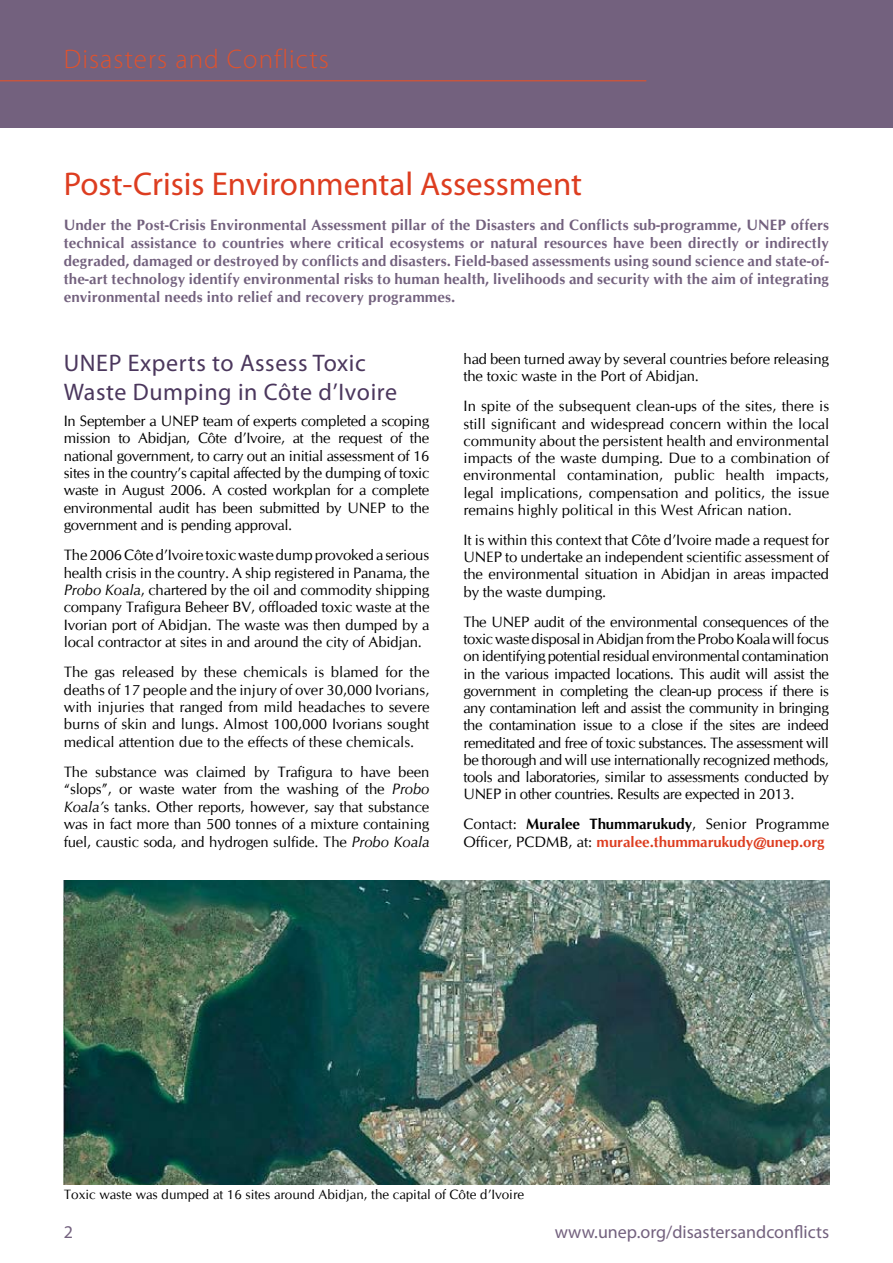
<style>
.page{position:relative;width:893px;height:1263px;background:#fff}
.page>*{position:absolute;margin:0;border:0;box-sizing:border-box;transform-origin:0 0}
.t1{font:33px "Myriad Pro";color:#dd3d20}
.t2{font:300 27px "Myriad Pro";letter-spacing:.04em;color:#e0522d}
.t3{font:24px/29px "Myriad Pro";letter-spacing:.025em;color:#4b375d}
.t4{font:18px "Myriad Pro";color:#73617e}
.t5{font:15px/17.2px "CG Omega";letter-spacing:-.01em;color:#000;text-align:justify}
.t6{font:700 15px/18px "CG Omega";letter-spacing:.01em;color:#73617e;text-align:justify}
.t7{font:13.5px "CG Omega";color:#000}
.s1{font-style:italic}
.s2{font-weight:700}
.s3{font-weight:700;color:#dd3d20}
</style>
<div class="page">
<div style="left:0;top:0;width:893px;height:128px;background:#73617e"></div>
<hr style="left:0;top:80px;width:646px;height:1px;background:#e0522d">
<img style="left:64px;top:881px;width:765px;height:304px">
<h2 class="t2" style="left:64px;top:44px;width:267px">Disasters and Conflicts</h2>
<h1 class="t1" style="left:64px;top:166px;width:520px">Post-Crisis Environmental Assessment</h1>
<p class="t6" style="left:64px;top:216px;width:767px">Under the Post-Crisis Environmental Assessment pillar of the Disasters and Conflicts sub-programme, UNEP offers technical assistance to countries where critical ecosystems or natural resources have been directly or indirectly degraded, damaged or destroyed by conflicts and disasters. Field-based assessments using sound science and state-of&shy;the-art technology identify environmental risks to human health, livelihoods and security with the aim of integrating environmental needs into relief and recovery programmes.</p>
<h3 class="t3" style="left:64px;top:349px;width:335px">UNEP Experts to Assess Toxic<br>Waste Dumping in Côte d’Ivoire</h3>
<p class="t5" style="left:64px;top:412px;width:367px">In September a UNEP team of experts completed a scoping mission to Abidjan, Côte d’Ivoire, at the request of the national government, to carry out an initial assessment of 16 sites in the country’s capital affected by the dumping of toxic waste in August 2006. A costed workplan for a complete environmental audit has been submitted by UNEP to the government and is pending approval.</p>
<p class="t5" style="left:64px;top:546px;width:367px">The 2006 Côte d’Ivoire toxic waste dump provoked a serious health crisis in the country. A ship registered in Panama, the <span class="s1">Probo Koala</span>, chartered by the oil and commodity shipping company Trafigura Beheer BV, offloaded toxic waste at the Ivorian port of Abidjan. The waste was then dumped by a local contractor at sites in and around the city of Abidjan.</p>
<p class="t5" style="left:64px;top:664px;width:367px">The gas released by these chemicals is blamed for the deaths of 17 people and the injury of over 30,000 Ivorians, with injuries that ranged from mild headaches to severe burns of skin and lungs. Almost 100,000 Ivorians sought medical attention due to the effects of these chemicals.</p>
<p class="t5" style="left:64px;top:763px;width:367px">The substance was claimed by Trafigura to have been “slops”, or waste water from the washing of the <span class="s1">Probo Koala’</span>s tanks. Other reports, however, say that substance was in fact more than 500 tonnes of a mixture containing fuel, caustic soda, and hydrogen sulfide. The <span class="s1">Probo Koala</span></p>
<p class="t5" style="left:463px;top:350px;width:367px">had been turned away by several countries before releasing the toxic waste in the Port of Abidjan.</p>
<p class="t5" style="left:463px;top:398px;width:367px">In spite of the subsequent clean-ups of the sites, there is still significant and widespread concern within the local community about the persistent health and environmental impacts of the waste dumping. Due to a combination of environmental contamination, public health impacts, legal implications, compensation and politics, the issue remains highly political in this West African nation.</p>
<p class="t5" style="left:463px;top:531px;width:367px">It is within this context that Côte d’Ivoire made a request for UNEP to undertake an independent scientific assessment of the environmental situation in Abidjan in areas impacted by the waste dumping.</p>
<p class="t5" style="left:463px;top:613px;width:367px">The UNEP audit of the environmental consequences of the toxic waste disposal in Abidjan from the Probo Koala will focus on identifying potential residual environmental contamination in the various impacted locations. This audit will assist the government in completing the clean-up process if there is any contamination left and assist the community in bringing the contamination issue to a close if the sites are indeed remeditated and free of toxic substances. The assessment will be thorough and will use internationally recognized methods, tools and laboratories, similar to assessments conducted by UNEP in other countries. Results are expected in 2013.</p>
<p class="t5" style="left:463px;top:816px;width:367px">Contact: <span class="s2">Muralee Thummarukudy</span>, Senior Programme<br>Officer, PCDMB, at: <span class="s3">muralee.thummarukudy@unep.org</span></p>
<p class="t7" style="left:64px;top:1187px;width:462px">Toxic waste was dumped at 16 sites around Abidjan, the capital of Côte d’Ivoire</p>
<p class="t4" style="left:64px;top:1222px;width:11px">2</p>
<p class="t4" style="left:555px;top:1222px;width:276px">www.unep.org/disastersandconflicts</p>
</div>
